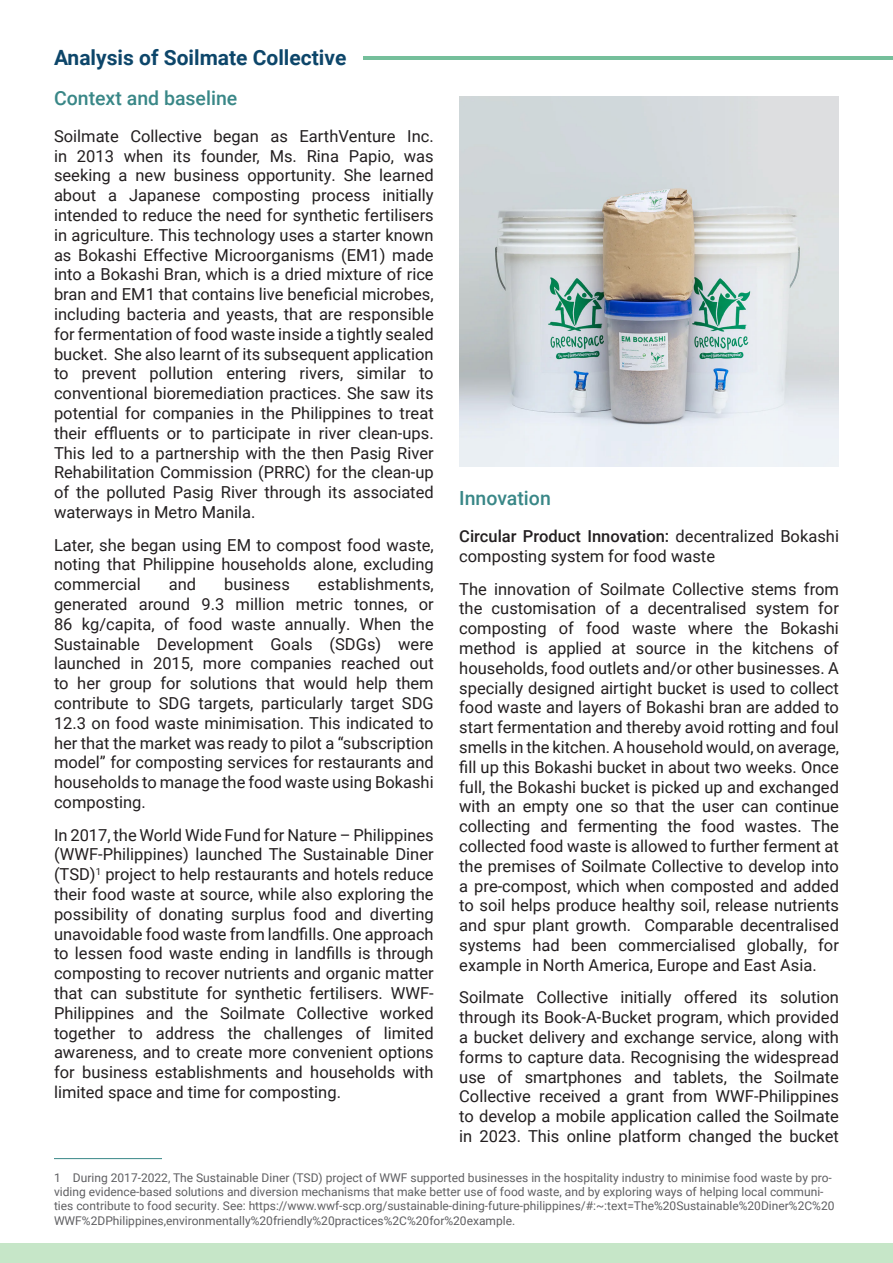
<style>
.page{position:relative;width:893px;height:1263px;background:#fff}
.page>*{position:absolute;margin:0;border:0;box-sizing:border-box;transform-origin:0 0}
.body{font:700 21px "Roboto";color:#0d466a}
.heading_2{font:500 19.5px "Roboto";color:#398787}
.body-2{font:500 19.5px "Roboto";color:#398787}
.body-3{font:16.5px/19.8px "Roboto";color:#231f20;text-align:justify}
.footnote{font:12px/14.4px "Roboto";color:#5f5f62}
.s1{font-weight:500}
</style>
<div class="page">
<div style="left:0;top:1244px;width:893px;height:19px;background:#c6e6c8"></div>
<hr style="left:54px;top:1158px;width:108px;height:1px;background:#398787">
<hr style="left:364px;top:56px;width:529px;height:3px;background:#75bf9b">
<img style="left:459px;top:96px;width:380px;height:370px">
<p class="body" style="left:54px;top:42px;width:294px">Analysis of Soilmate Collective</p>
<p class="heading_2" style="left:54px;top:84px;width:185px">Context and baseline</p>
<p class="body-3" style="left:54px;top:125px;width:381px">Soilmate Collective began as EarthVenture Inc. in 2013 when its founder, Ms. Rina Papio, was seeking a new business opportunity. She learned about a Japanese composting process initially intended to reduce the need for synthetic fertilisers in agriculture. This technology uses a starter known as Bokashi Effective Microorganisms (EM1) made into a Bokashi Bran, which is a dried mixture of rice bran and EM1 that contains live beneficial microbes, including bacteria and yeasts, that are responsible for fermentation of food waste inside a tightly sealed bucket. She also learnt of its subsequent application to prevent pollution entering rivers, similar to conventional bioremediation practices. She saw its potential for companies in the Philippines to treat their effluents or to participate in river clean-ups.<br>This led to a partnership with the then Pasig River Rehabilitation Commission (PRRC) for the clean-up of the polluted Pasig River through its associated waterways in Metro Manila.</p>
<p class="body-3" style="left:54px;top:534px;width:381px">Later, she began using EM to compost food waste, noting that Philippine households alone, excluding commercial</p>
<p class="body-3" style="left:54px;top:574px;width:381px;text-indent:264px">establishments, generated around 9.3 million metric tonnes, or 86 kg/capita, of food waste annually. When the Sustainable Development Goals (SDGs) were launched in 2015, more companies reached out to her group for solutions that would help them contribute to SDG targets, particularly target SDG 12.3 on food waste minimisation. This indicated to her that the market was ready to pilot a “subscription model” for composting services for restaurants and households to manage the food waste using Bokashi composting.</p>
<p class="body-3" style="left:54px;top:824px;width:381px">In 2017, the World Wide Fund for Nature – Philippines (WWF-Philippines) launched The Sustainable Diner (TSD)<sup>1</sup> project to help restaurants and hotels reduce their food waste at source, while also exploring the possibility of donating surplus food and diverting unavoidable food waste from landfills. One approach to lessen food waste ending in landfills is through composting to recover nutrients and organic matter that can substitute for synthetic fertilisers. WWF-Philippines and the Soilmate Collective worked together to address the challenges of limited awareness, and to create more convenient options for business establishments and households with limited space and time for composting.</p>
<p class="body-3" style="left:169px;top:574px;width:29px">and</p>
<p class="body-3" style="left:224px;top:574px;width:67px">business</p>
<p class="body-2" style="left:459px;top:485px;width:93px">Innovation</p>
<p class="body-3" style="left:459px;top:526px;width:381px"><span class="s1">Circular Product Innovation:</span> decentralized Bokashi composting system for food waste</p>
<p class="body-3" style="left:459px;top:578px;width:381px">The innovation of Soilmate Collective stems from the customisation of a decentralised system for composting of food waste where the Bokashi method is applied at source in the kitchens of households, food outlets and/or other businesses. A specially designed airtight bucket is used to collect food waste and layers of Bokashi bran are added to start fermentation and thereby avoid rotting and foul smells in the kitchen. A household would, on average, fill up this Bokashi bucket in about two weeks. Once full, the Bokashi bucket is picked up and exchanged with an empty one so that the user can continue collecting and fermenting the food wastes. The collected food waste is allowed to further ferment at the premises of Soilmate Collective to develop into a pre-compost, which when composted and added to soil helps produce healthy soil, release nutrients and spur plant growth. Comparable decentralised systems had been commercialised globally, for example in North America, Europe and East Asia.</p>
<p class="body-3" style="left:459px;top:987px;width:381px">Soilmate Collective initially offered its solution through its Book-A-Bucket program, which provided a bucket delivery and exchange service, along with forms to capture data. Recognising the widespread use of smartphones and tablets, the Soilmate Collective received a grant from WWF-Philippines to develop a mobile application called the Soilmate in 2023. This online platform changed the bucket</p>
<p class="footnote" style="left:54px;top:1169px;width:782px">1 During 2017-2022, The Sustainable Diner (TSD) project of WWF supported businesses in the hospitality industry to minimise food waste by pro&shy;viding evidence-based solutions and diversion mechanisms that make better use of food waste, and by exploring ways of helping local communi&shy;ties contribute to food security. See: https://www.wwf-scp.org/sustainable-dining-future-philippines/#:~:text=The%20Sustainable%20Diner%2C%20<br>WWF%2DPhilippines,environmentally%20friendly%20practices%2C%20for%20example.</p>
</div>
